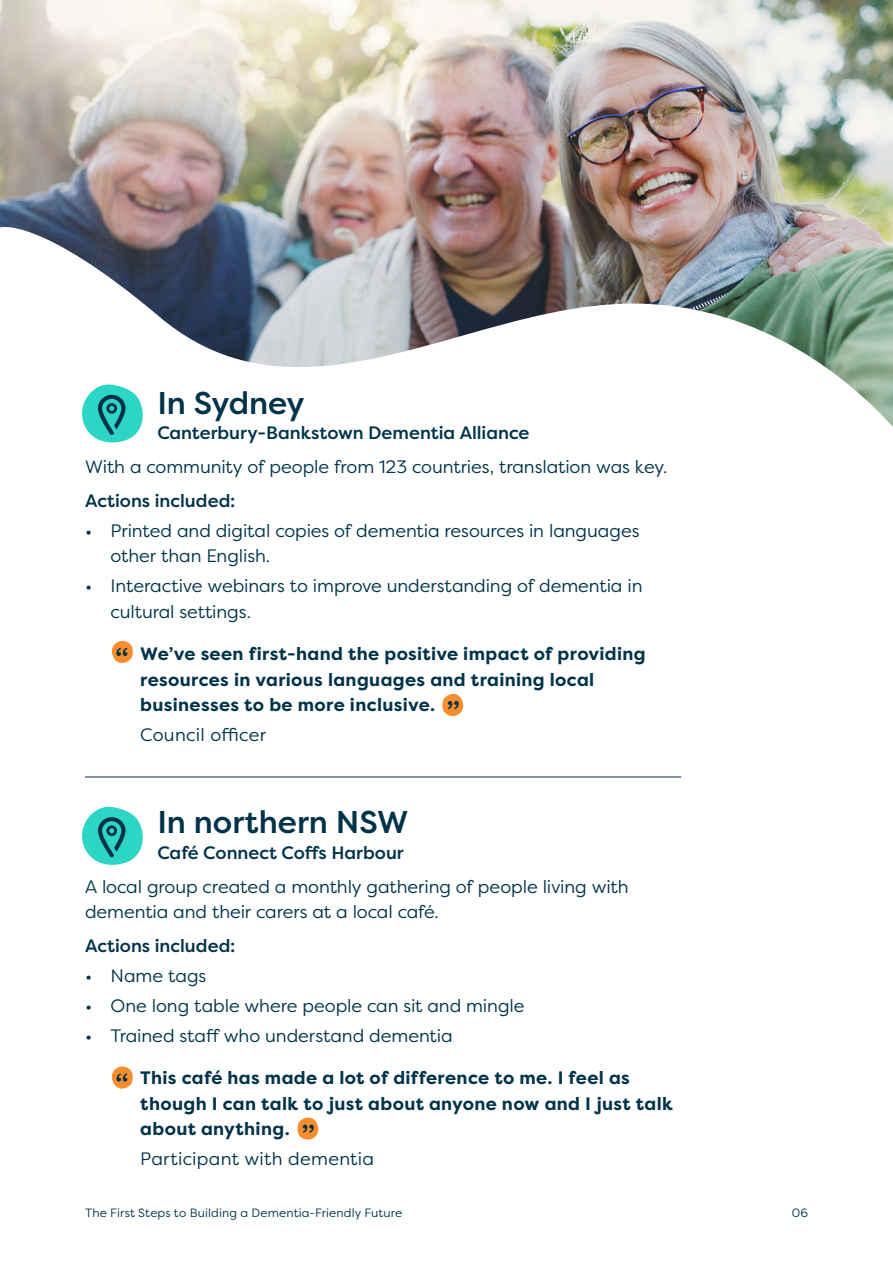
<style>
.page{position:relative;width:893px;height:1263px;background:#fff}
.page>*{position:absolute;margin:0;border:0;box-sizing:border-box;transform-origin:0 0}
.t1{font:500 31.5px "Filson Pro";letter-spacing:-.005em;color:#003349}
.t2{font:18px/25.5px "Filson Pro";letter-spacing:-.005em;color:#003349}
.t3{font:700 18px/25.5px "Filson Pro";letter-spacing:.02em;color:#003349}
.t4{font:500 18px "Filson Pro";color:#003349}
.t5{font:12px "Filson Pro";letter-spacing:.01em;color:#003349}
</style>
<div class="page">
<hr style="left:85px;top:777px;width:596px;height:1px;background:#002645">
<img style="left:0;top:0;width:893px;height:427px">
<svg style="left:78px;top:383px;width:69px;height:60px"></svg>
<svg style="left:111px;top:641px;width:22px;height:22px"></svg>
<svg style="left:442px;top:694px;width:22px;height:22px"></svg>
<svg style="left:82px;top:806px;width:61px;height:59px"></svg>
<svg style="left:111px;top:1066px;width:22px;height:23px"></svg>
<svg style="left:297px;top:1117px;width:22px;height:23px"></svg>
<h2 class="t1" style="left:157px;top:381px;width:149px">In Sydney</h2>
<p class="t4" style="left:157px;top:420px;width:374px">Canterbury-Bankstown Dementia Alliance</p>
<p class="t2" style="left:85px;top:453px;width:584px">With a community of people from 123 countries, translation was key.</p>
<p class="t4" style="left:85px;top:488px;width:152px">Actions included:</p>
<p class="t2" style="left:111px;top:517px;width:530px;text-indent:-26px">• Printed and digital copies of dementia resources in languages other than English.</p>
<p class="t2" style="left:111px;top:572px;width:533px;text-indent:-26px">• Interactive webinars to improve understanding of dementia in cultural settings.</p>
<p class="t3" style="left:140px;top:641px;width:507px">We’ve seen first-hand the positive impact of providing resources in various languages and training local businesses to be more inclusive.</p>
<p class="t2" style="left:140px;top:721px;width:127px">Council ofcer</p>
<h1 class="t1" style="left:157px;top:801px;width:253px">In northern NSW</h1>
<p class="t4" style="left:157px;top:840px;width:248px">Café Connect Cofs Harbour</p>
<p class="t2" style="left:85px;top:873px;width:545px">A local group created a monthly gathering of people living with dementia and their carers at a local café.</p>
<p class="t4" style="left:85px;top:934px;width:152px">Actions included:</p>
<p class="t2" style="left:85px;top:963px;width:123px">• Name tags</p>
<p class="t2" style="left:85px;top:992px;width:441px">• One long table where people can sit and mingle</p>
<p class="t2" style="left:85px;top:1022px;width:369px">• Trained staf who understand dementia</p>
<p class="t3" style="left:140px;top:1065px;width:534px">This café has made a lot of difference to me. I feel as though I can talk to just about anyone now and I just talk about anything.</p>
<p class="t2" style="left:140px;top:1145px;width:235px">Participant with dementia</p>
<p class="t5" style="left:85px;top:1204px;width:319px">The First Steps to Building a Dementia-Friendly Future</p>
<p class="t5" style="left:792px;top:1204px;width:18px">06</p>
</div>
